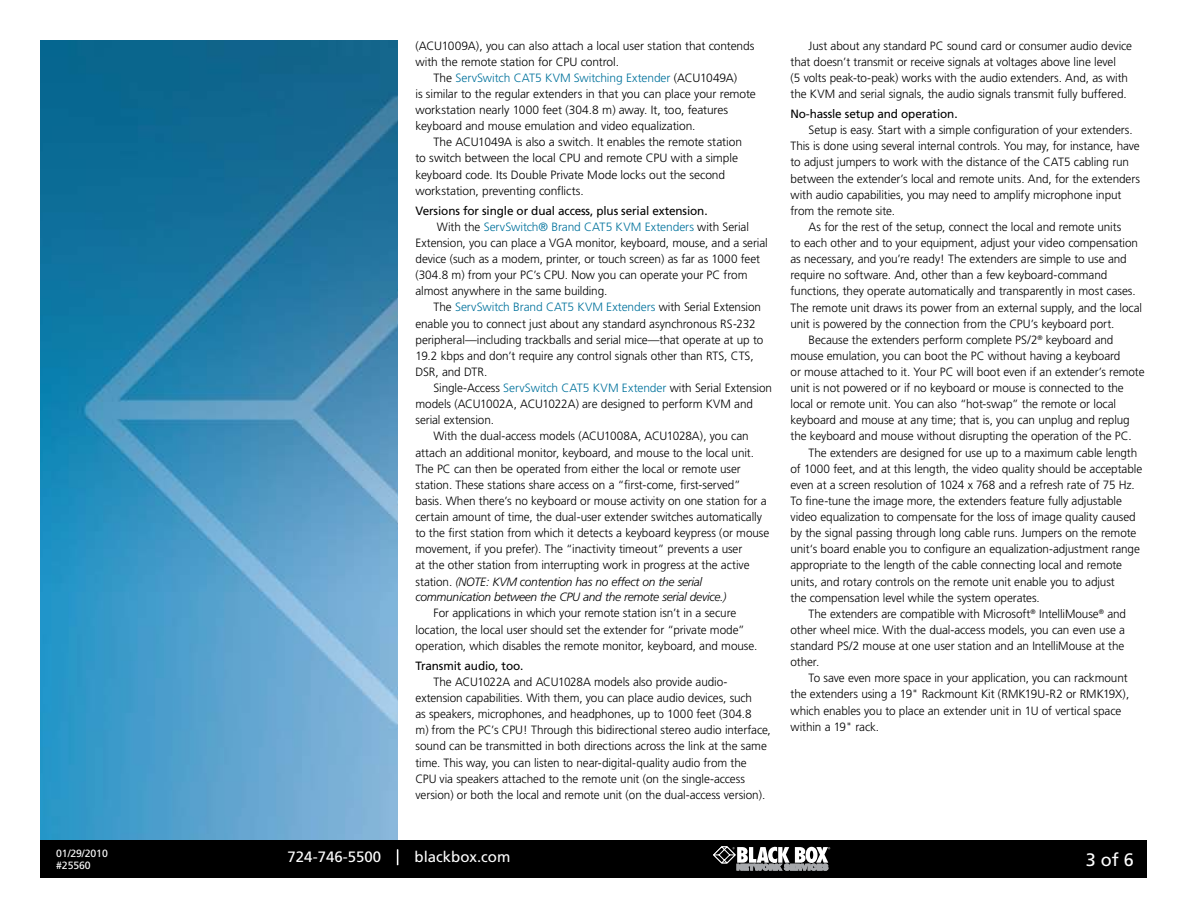
<style>
.page{position:relative;width:1188px;height:918px;background:#fff}
.page>*{position:absolute;margin:0;border:0;box-sizing:border-box;transform-origin:0 0}
.t1{font:18px "Frutiger";color:#fff}
.t2{font:15px "Frutiger";color:#fff}
.t3{font:300 12px/16.2px "Frutiger";letter-spacing:-.01em;color:#000}
.t4{font:300 12px "Frutiger";letter-spacing:-.01em;color:#00729c}
.t5{font:italic 300 12px "Frutiger";letter-spacing:-.025em;color:#000}
.t6{font:12px "Frutiger";letter-spacing:-.01em;color:#000}
.t7{font:10.5px/12px "Frutiger";letter-spacing:-.01em;color:#fff}
.s1{color:#00729c}
.s2{color:#000}
.s3{font-style:normal}
</style>
<div class="page">
<img style="left:40px;top:40px;width:357px;height:800px">
<div style="left:40px;top:840px;width:1108px;height:38px;background:#000"></div>
<svg style="left:397px;top:850px;width:1px;height:15px"></svg>
<svg style="left:713px;top:846px;width:117px;height:25px"></svg>
<p class="t7" style="left:56px;top:847px;width:53px">01/29/2010 #25560</p>
<p class="t3" style="left:415px;top:37px;width:340px">(ACU1009A), you can also attach a local user station that contends with the remote station for CPU control.</p>
<p class="t3" style="left:415px;top:70px;width:342px;text-indent:18px">The <span class="s1">ServSwitch CAT5 KVM Switching Extender</span> (ACU1049A)<br>is similar to the regular extenders in that you can place your remote workstation nearly 1000 feet (304.8 m) away. It, too, features keyboard and mouse emulation and video equalization.</p>
<p class="t3" style="left:415px;top:134px;width:328px;text-indent:18px">The ACU1049A is also a switch. It enables the remote station to switch between the local CPU and remote CPU with a simple keyboard code. Its Double Private Mode locks out the second workstation, preventing conflicts.</p>
<p class="t6" style="left:415px;top:203px;width:294px">Versions for single or dual access, plus serial extension.</p>
<p class="t4" style="left:437px;top:220px;width:313px"><span class="s2">With the</span> ServSwitch® Brand CAT5 KVM Extenders <span class="s2">with Serial</span></p>
<p class="t3" style="left:415px;top:235px;width:354px">Extension, you can place a VGA monitor, keyboard, mouse, and a serial</p>
<p class="t3" style="left:415px;top:251px;width:346px">device (such as a modem, printer, or touch screen) as far as 1000 feet</p>
<p class="t3" style="left:415px;top:267px;width:333px">(304.8 m) from your PC’s CPU. Now you can operate your PC from</p>
<p class="t3" style="left:415px;top:283px;width:193px">almost anywhere in the same building.</p>
<p class="t4" style="left:433px;top:301px;width:329px"><span class="s2">The</span> ServSwitch Brand CAT5 KVM Extenders <span class="s2">with Serial Extension</span></p>
<p class="t3" style="left:415px;top:316px;width:342px">enable you to connect just about any standard asynchronous RS-232</p>
<p class="t3" style="left:415px;top:332px;width:349px">peripheral—including trackballs and serial mice—that operate at up to</p>
<p class="t3" style="left:415px;top:348px;width:340px">19.2 kbps and don’t require any control signals other than RTS, CTS,</p>
<p class="t3" style="left:415px;top:364px;width:73px">DSR, and DTR.</p>
<p class="t3" style="left:433px;top:380px;width:340px">Single-Access <span class="s1">ServSwitch CAT5 KVM Extender</span> with Serial Extension</p>
<p class="t3" style="left:415px;top:396px;width:339px">models (ACU1002A, ACU1022A) are designed to perform KVM and</p>
<p class="t3" style="left:415px;top:412px;width:80px">serial extension.</p>
<p class="t3" style="left:433px;top:428px;width:317px">With the dual-access models (ACU1008A, ACU1028A), you can</p>
<p class="t3" style="left:415px;top:445px;width:340px">attach an additional monitor, keyboard, and mouse to the local unit.</p>
<p class="t3" style="left:415px;top:461px;width:327px">The PC can then be operated from either the local or remote user</p>
<p class="t3" style="left:415px;top:477px;width:327px">station. These stations share access on a “first-come, first-served”</p>
<p class="t3" style="left:415px;top:493px;width:353px">basis. When there’s no keyboard or mouse activity on one station for a</p>
<p class="t3" style="left:415px;top:509px;width:348px">certain amount of time, the dual-user extender switches automatically</p>
<p class="t3" style="left:415px;top:525px;width:355px">to the first station from which it detects a keyboard keypress (or mouse</p>
<p class="t3" style="left:415px;top:541px;width:328px">movement, if you prefer). The “inactivity timeout” prevents a user</p>
<p class="t3" style="left:415px;top:557px;width:336px">at the other station from interrupting work in progress at the active</p>
<p class="t5" style="left:415px;top:575px;width:288px"><span class="s3">station.</span> (NOTE: KVM contention has no effect on the serial</p>
<p class="t5" style="left:415px;top:590px;width:313px">communication between the CPU and the remote serial device.)</p>
<p class="t3" style="left:415px;top:605px;width:343px;text-indent:18px">For applications in which your remote station isn’t in a secure location, the local user should set the extender for “private mode” operation, which disables the remote monitor, keyboard, and mouse.</p>
<p class="t6" style="left:415px;top:659px;width:109px">Transmit audio, too.</p>
<p class="t3" style="left:415px;top:674px;width:357px;text-indent:18px">The ACU1022A and ACU1028A models also provide audio&shy;extension capabilities. With them, you can place audio devices, such<br>as speakers, microphones, and headphones, up to 1000 feet (304.8<br>m) from the PC’s CPU! Through this bidirectional stereo audio interface, sound can be transmitted in both directions across the link at the same time. This way, you can listen to near-digital-quality audio from the CPU via speakers attached to the remote unit (on the single-access version) or both the local and remote unit (on the dual-access version).</p>
<p class="t3" style="left:791px;top:37px;width:343px;text-indent:18px">Just about any standard PC sound card or consumer audio device that doesn’t transmit or receive signals at voltages above line level<br>(5 volts peak-to-peak) works with the audio extenders. And, as with the KVM and serial signals, the audio signals transmit fully buffered.</p>
<p class="t6" style="left:791px;top:107px;width:169px">No-hassle setup and operation.</p>
<p class="t3" style="left:809px;top:122px;width:326px">Setup is easy. Start with a simple configuration of your extenders.</p>
<p class="t3" style="left:791px;top:138px;width:351px">This is done using several internal controls. You may, for instance, have</p>
<p class="t3" style="left:791px;top:154px;width:340px">to adjust jumpers to work with the distance of the CAT5 cabling run</p>
<p class="t3" style="left:791px;top:170px;width:351px">between the extender’s local and remote units. And, for the extenders</p>
<p class="t3" style="left:791px;top:187px;width:333px">with audio capabilities, you may need to amplify microphone input</p>
<p class="t3" style="left:791px;top:203px;width:106px">from the remote site.</p>
<p class="t3" style="left:809px;top:219px;width:314px">As for the rest of the setup, connect the local and remote units</p>
<p class="t3" style="left:791px;top:235px;width:349px">to each other and to your equipment, adjust your video compensation</p>
<p class="t3" style="left:791px;top:251px;width:338px">as necessary, and you’re ready! The extenders are simple to use and</p>
<p class="t3" style="left:791px;top:267px;width:318px">require no software. And, other than a few keyboard-command</p>
<p class="t3" style="left:791px;top:283px;width:347px">functions, they operate automatically and transparently in most cases.</p>
<p class="t3" style="left:791px;top:299px;width:353px">The remote unit draws its power from an external supply, and the local</p>
<p class="t3" style="left:791px;top:316px;width:325px">unit is powered by the connection from the CPU’s keyboard port.</p>
<p class="t3" style="left:809px;top:332px;width:306px">Because the extenders perform complete PS/2<sup>®</sup> keyboard and</p>
<p class="t3" style="left:791px;top:348px;width:331px">mouse emulation, you can boot the PC without having a keyboard</p>
<p class="t3" style="left:791px;top:364px;width:356px">or mouse attached to it. Your PC will boot even if an extender’s remote</p>
<p class="t3" style="left:791px;top:380px;width:335px">unit is not powered or if no keyboard or mouse is connected to the</p>
<p class="t3" style="left:791px;top:396px;width:327px">local or remote unit. You can also “hot-swap” the remote or local</p>
<p class="t3" style="left:791px;top:412px;width:341px">keyboard and mouse at any time; that is, you can unplug and replug</p>
<p class="t3" style="left:791px;top:428px;width:343px">the keyboard and mouse without disrupting the operation of the PC.</p>
<p class="t3" style="left:809px;top:445px;width:330px">The extenders are designed for use up to a maximum cable length</p>
<p class="t3" style="left:791px;top:461px;width:353px">of 1000 feet, and at this length, the video quality should be acceptable</p>
<p class="t3" style="left:791px;top:477px;width:346px">even at a screen resolution of 1024 x 768 and a refresh rate of 75 Hz.</p>
<p class="t3" style="left:791px;top:493px;width:333px">To fine-tune the image more, the extenders feature fully adjustable</p>
<p class="t3" style="left:791px;top:509px;width:347px">video equalization to compensate for the loss of image quality caused</p>
<p class="t3" style="left:791px;top:525px;width:347px">by the signal passing through long cable runs. Jumpers on the remote</p>
<p class="t3" style="left:791px;top:541px;width:351px">unit‘s board enable you to configure an equalization-adjustment range</p>
<p class="t3" style="left:791px;top:557px;width:333px">appropriate to the length of the cable connecting local and remote</p>
<p class="t3" style="left:791px;top:574px;width:326px">units, and rotary controls on the remote unit enable you to adjust</p>
<p class="t3" style="left:791px;top:590px;width:251px">the compensation level while the system operates.</p>
<p class="t3" style="left:809px;top:606px;width:319px">The extenders are compatible with Microsoft<sup>®</sup> IntelliMouse<sup>®</sup> and</p>
<p class="t3" style="left:791px;top:622px;width:336px">other wheel mice. With the dual-access models, you can even use a</p>
<p class="t3" style="left:791px;top:638px;width:335px">standard PS/2 mouse at one user station and an IntelliMouse at the</p>
<p class="t3" style="left:791px;top:654px;width:30px">other.</p>
<p class="t3" style="left:809px;top:670px;width:321px">To save even more space in your application, you can rackmount</p>
<p class="t3" style="left:791px;top:686px;width:340px">the extenders using a 19" Rackmount Kit (RMK19U-R2 or RMK19X),</p>
<p class="t3" style="left:791px;top:703px;width:332px">which enables you to place an extender unit in 1U of vertical space</p>
<p class="t3" style="left:791px;top:719px;width:90px">within a 19" rack.</p>
<p class="t2" style="left:288px;top:848px;width:95px">724-746-5500</p>
<p class="t2" style="left:415px;top:848px;width:97px">blackbox.com</p>
<h1 class="t1" style="left:1086px;top:849px;width:50px">3 of 6</h1>
</div>
